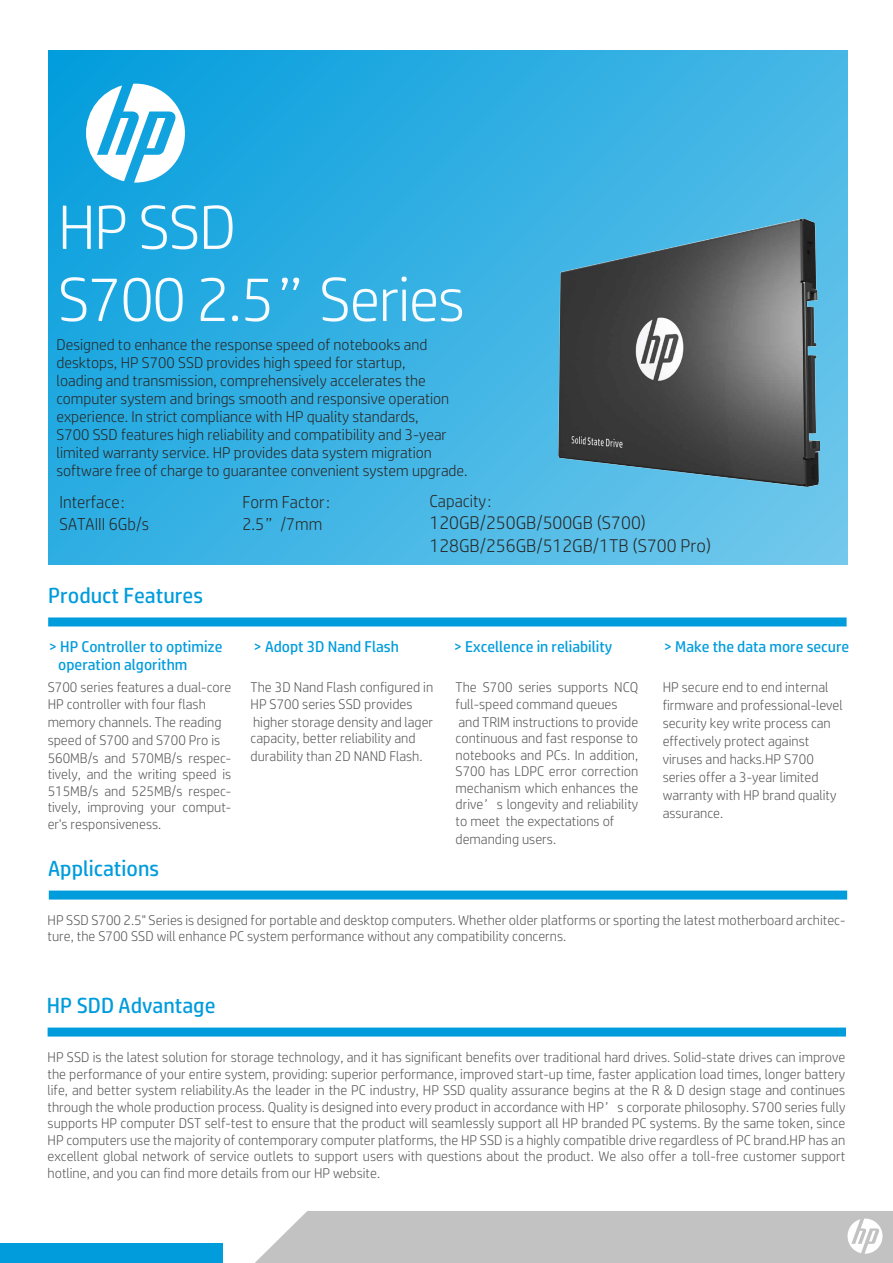
<style>
.page{position:relative;width:893px;height:1263px;background:#fff}
.page>*{position:absolute;margin:0;border:0;box-sizing:border-box;transform-origin:0 0}
.t1{font:300 60.15px/72.2px "HP Simplified Hans";letter-spacing:-.025em;color:#f8fcfe}
.t2{font:21px "HP Simplified Hans";color:#009cdc}
.t3{font:300 17.7px/22.5px "HP Simplified Hans";color:#282828}
.t4{font:300 16.65px/21.3px "HP Simplified Hans";color:#282828}
.t5{font:300 15px/18px "HP Simplified Hans";color:#282828}
.t6{font:15px/18px "HP Simplified Hans";color:#009cdc}
.t7{font:300 13.5px/16.5px "HP Simplified Hans";color:#595757}
</style>
<div class="page">
<div style="left:255px;top:1211px;width:638px;height:52px;background:#c2c2c2"></div>
<div style="left:48px;top:617px;width:799px;height:9px;background:#009cdc"></div>
<svg style="left:49px;top:51px;width:798px;height:513px;background:#36b1e3"></svg>
<div style="left:0;top:1243px;width:223px;height:20px;background:#009cdc"></div>
<img style="left:559px;top:219px;width:260px;height:267px">
<svg style="left:86px;top:84px;width:99px;height:99px"></svg>
<div style="left:49px;top:890px;width:798px;height:9px;background:#009cdc"></div>
<div style="left:48px;top:1027px;width:798px;height:9px;background:#009cdc"></div>
<h1 class="t1" style="left:58px;top:192px;width:409px">HP SSD<br>S700 2.5”Series</h1>
<p class="t5" style="left:56px;top:336px;width:413px">Designed to enhance the response speed of notebooks and desktops, HP S700 SSD provides high speed for startup,<br>loading and transmission, comprehensively accelerates the computer system and brings smooth and responsive operation experience. In strict compliance with HP quality standards,<br>S700 SSD features high reliability and compatibility and 3-year limited warranty service. HP provides data system migration software free of charge to guarantee convenient system upgrade.</p>
<p class="t4" style="left:60px;top:492px;width:91px">Interface：<br>SATAIII 6Gb/s</p>
<p class="t4" style="left:242px;top:492px;width:100px">Form Factor：<br>2.5”/7mm</p>
<p class="t4" style="left:429px;top:490px;width:74px">Capacity：</p>
<h3 class="t3" style="left:430px;top:512px;width:283px">120GB/250GB/500GB (S700)<br>128GB/256GB/512GB/1TB (S700 Pro)</h3>
<h2 class="t2" style="left:48px;top:584px;width:156px">Product Features</h2>
<p class="t6" style="left:58px;top:638px;width:166px;text-indent:-9px">&gt; HP Controller to optimize operation algorithm</p>
<p class="t7" style="left:48px;top:679px;width:185px">S700 series features a dual-core<br>HP controller with four flash</p>
<p class="t7" style="left:48px;top:713px;width:185px;line-height:18px">memory channels. The reading speed of S700 and S700 Pro is<br>560MB/s and 570MB/s respec-</p>
<p class="t7" style="left:48px;top:766px;width:185px;text-align:justify">tively, and the writing speed is 515MB/s and 525MB/s respec&shy;tively, improving your comput&shy;er's responsiveness.</p>
<h2 class="t2" style="left:48px;top:857px;width:112px">Applications</h2>
<p class="t6" style="left:254px;top:638px;width:147px">&gt; Adopt 3D Nand Flash</p>
<p class="t6" style="left:454px;top:638px;width:160px">&gt; Excellence in reliability</p>
<p class="t6" style="left:664px;top:638px;width:187px">&gt; Make the data more secure</p>
<p class="t7" style="left:251px;top:679px;width:184px">The 3D Nand Flash configured in<br>HP S700 series SSD provides</p>
<p class="t7" style="left:251px;top:714px;width:184px">higher storage density and lager capacity, better reliability and</p>
<p class="t7" style="left:251px;top:748px;width:174px">durability than 2D NAND Flash.</p>
<p class="t7" style="left:456px;top:679px;width:184px">The S700 series supports NCQ full-speed command queues</p>
<p class="t7" style="left:456px;top:714px;width:184px;text-align:justify">and TRIM instructions to provide continuous and fast response to notebooks and PCs. In addition, S700 has LDPC error correction mechanism which enhances the drive’s longevity and reliability to meet the expectations of</p>
<p class="t7" style="left:456px;top:831px;width:102px">demanding users.</p>
<p class="t7" style="left:663px;top:678px;width:182px;line-height:18px">HP secure end to end internal firmware and professional-level security key write process can effectively protect against viruses and hacks.HP S700 series offer a 3-year limited warranty with HP brand quality assurance.</p>
<p class="t7" style="left:48px;top:911px;width:799px">HP SSD S700 2.5" Series is designed for portable and desktop computers. Whether older platforms or sporting the latest motherboard architec&shy;ture, the S700 SSD will enhance PC system performance without any compatibility concerns.</p>
<h2 class="t2" style="left:47px;top:994px;width:170px">HP SDD Advantage</h2>
<p class="t7" style="left:48px;top:1049px;width:799px;text-align:justify">HP SSD is the latest solution for storage technology, and it has significant benefits over traditional hard drives. Solid-state drives can improve the performance of your entire system, providing: superior performance, improved start-up time, faster application load times, longer battery life, and better system reliability.As the leader in the PC industry, HP SSD quality assurance begins at the R &amp; D design stage and continues through the whole production process. Quality is designed into every product in accordance with HP’s corporate philosophy. S700 series fully supports HP computer DST self-test to ensure that the product will seamlessly support all HP branded PC systems. By the same token, since HP computers use the majority of contemporary computer platforms, the HP SSD is a highly compatible drive regardless of PC brand.HP has an excellent global network of service outlets to support users with questions about the product. We also offer a toll-free customer support hotline, and you can find more details from our HP website.</p>
</div>
